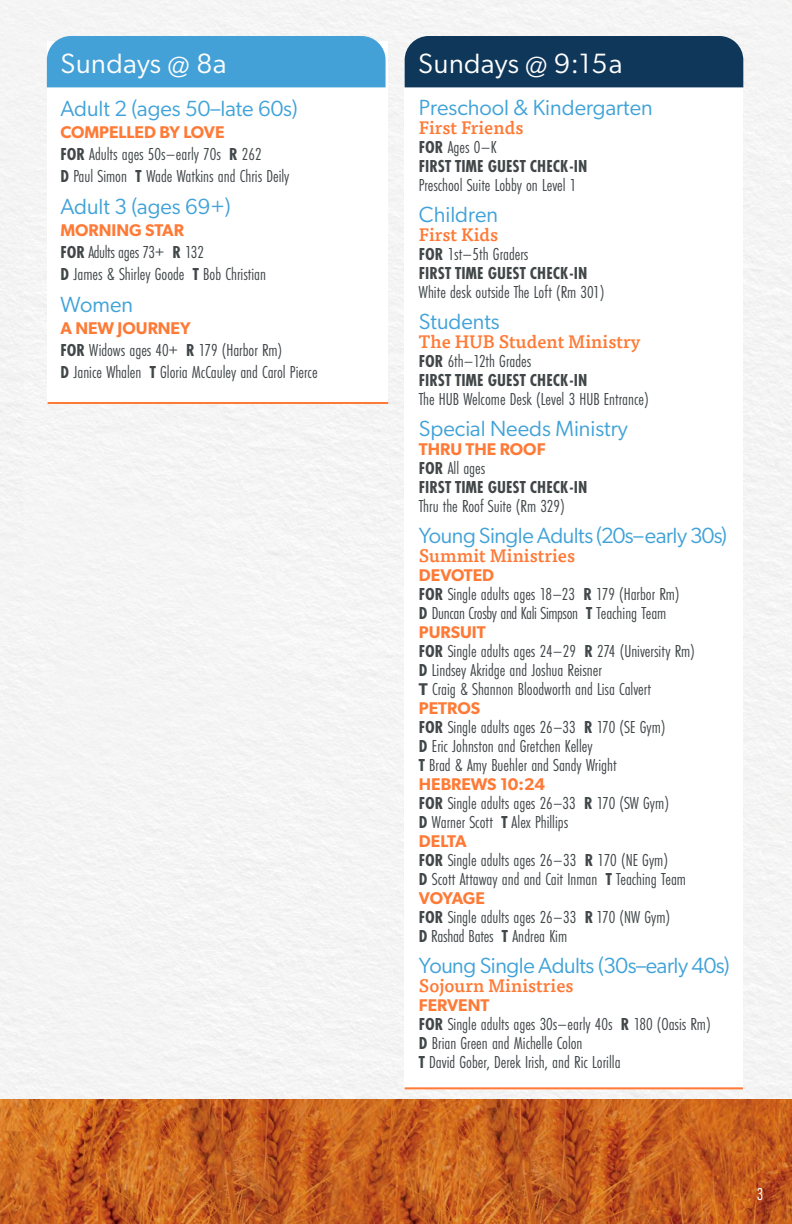
<style>
.page{position:relative;width:792px;height:1224px;background:#fff}
.page>*{position:absolute;margin:0;border:0;box-sizing:border-box;transform-origin:0 0}
.t1{font:28px "Gibson";letter-spacing:.02em;color:#fff}
.t2{font:22px "Gibson";color:#40a2d8}
.t3{font:22px "Gibson";letter-spacing:-.02em;color:#40a2d8}
.t4{font:18px/19px "Futura PT Cond";color:#414749}
.t5{font:700 18px/19px "Futura PT Cond";color:#414749}
.t6{font:500 18px "Tisa Pro";color:#fe7a36}
.t7{font:18px "Futura PT Cond";color:#fff}
.t8{font:600 17px "Gibson";color:#fe7a36}
.s1{font-weight:700}
.s2{font-weight:400}
.s3{font-family:"Gibson";font-weight:600;font-size:17px}
</style>
<div class="page">
<div style="left:0;top:0;width:792px;height:1100px;background:#f5f4f4"></div>
<svg style="left:0;top:1100px;width:792px;height:124px;background:#c46020"></svg>
<div style="left:405px;top:54px;width:338px;height:1034px;background:#fff"></div>
<div style="left:48px;top:41px;width:340px;height:361px;background:#fff"></div>
<hr style="left:48px;top:402px;width:340px;height:2px;background:#fe7a36">
<hr style="left:405px;top:1087px;width:338px;height:2px;background:#fe7a36">
<div style="left:47px;top:36px;width:339px;height:51px;background:#43a1d7"></div>
<div style="left:405px;top:36px;width:338px;height:51px;background:#0f375a"></div>
<h1 class="t1" style="left:61px;top:46px;width:167px">Sundays @ 8a</h1>
<h1 class="t1" style="left:418px;top:46px;width:206px">Sundays @ 9:15a</h1>
<p class="t2" style="left:60px;top:96px;width:239px">Adult 2 (ages 50–late 60s)</p>
<p class="t8" style="left:60px;top:122px;width:166px">COMPELLED BY LOVE</p>
<p class="t4" style="left:60px;top:144px;width:231px;line-height:22px"><span class="s1">FOR</span> Adults ages 50s–early 70s <span class="s1">R</span> 262<br><span class="s1">D</span> Paul Simon <span class="s1">T</span> Wade Watkins and Chris Deily</p>
<p class="t2" style="left:60px;top:194px;width:172px">Adult 3 (ages 69+)</p>
<p class="t8" style="left:60px;top:220px;width:125px">MORNING STAR</p>
<p class="t4" style="left:60px;top:242px;width:207px;line-height:22px"><span class="s1">FOR</span> Adults ages 73+ <span class="s1">R</span> 132<br><span class="s1">D</span> James &amp; Shirley Goode <span class="s1">T</span> Bob Christian</p>
<p class="t2" style="left:60px;top:292px;width:74px">Women</p>
<p class="t8" style="left:60px;top:318px;width:132px">A NEW JOURNEY</p>
<p class="t4" style="left:60px;top:340px;width:259px;line-height:22px"><span class="s1">FOR</span> Widows ages 40+ <span class="s1">R</span> 179 (Harbor Rm)<br><span class="s1">D</span> Janice Whalen <span class="s1">T</span> Gloria McCauley and Carol Pierce</p>
<p class="t2" style="left:419px;top:94px;width:235px">Preschool &amp; Kindergarten</p>
<p class="t6" style="left:419px;top:113px;width:106px">First Friends</p>
<p class="t5" style="left:419px;top:137px;width:170px">FOR <span class="s2">Ages 0–K<br></span>FIRST TIME GUEST CHECK-IN</p>
<p class="t4" style="left:419px;top:175px;width:159px">Preschool Suite Lobby on Level 1</p>
<p class="t2" style="left:419px;top:201px;width:81px">Children</p>
<p class="t6" style="left:419px;top:220px;width:81px">First Kids</p>
<p class="t5" style="left:419px;top:244px;width:170px">FOR <span class="s2">1st–5th Graders<br></span>FIRST TIME GUEST CHECK-IN</p>
<p class="t4" style="left:419px;top:282px;width:187px">White desk outside The Loft (Rm 301)</p>
<p class="t2" style="left:419px;top:308px;width:82px">Students</p>
<p class="t6" style="left:419px;top:327px;width:223px">The HUB Student Ministry</p>
<p class="t5" style="left:419px;top:351px;width:170px">FOR <span class="s2">6th–12th Grades<br></span>FIRST TIME GUEST CHECK-IN</p>
<p class="t4" style="left:419px;top:389px;width:231px">The HUB Welcome Desk (Level 3 HUB Entrance)</p>
<p class="t2" style="left:419px;top:415px;width:210px">Special Needs Ministry</p>
<p class="t8" style="left:419px;top:438px;width:128px">THRU THE ROOF</p>
<p class="t5" style="left:419px;top:458px;width:170px">FOR <span class="s2">All ages<br></span>FIRST TIME GUEST CHECK-IN</p>
<p class="t4" style="left:419px;top:496px;width:147px">Thru the Roof Suite (Rm 329)</p>
<p class="t3" style="left:419px;top:522px;width:310px">Young Single Adults (20s–early 30s)</p>
<p class="t6" style="left:419px;top:541px;width:158px">Summit Ministries</p>
<p class="t8" style="left:419px;top:564px;width:77px">DEVOTED</p>
<p class="t4" style="left:419px;top:584px;width:262px"><span class="s1">FOR</span> Single adults ages 18–23 <span class="s1">R</span> 179 (Harbor Rm)<br><span class="s1">D</span> Duncan Crosby and Kali Simpson <span class="s1">T</span> Teaching Team</p>
<p class="t8" style="left:419px;top:621px;width:68px">PURSUIT</p>
<p class="t4" style="left:419px;top:641px;width:278px"><span class="s1">FOR</span> Single adults ages 24–29 <span class="s1">R</span> 274 (University Rm)<br><span class="s1">D</span> Lindsey Akridge and Joshua Reisner<br><span class="s3">T</span> Craig &amp; Shannon Bloodworth and Lisa Calvert</p>
<p class="t8" style="left:419px;top:697px;width:63px">PETROS</p>
<p class="t4" style="left:419px;top:717px;width:248px"><span class="s1">FOR</span> Single adults ages 26–33 <span class="s1">R</span> 170 (SE Gym)<br><span class="s1">D</span> Eric Johnston and Gretchen Kelley<br><span class="s1">T</span> Brad &amp; Amy Buehler and Sandy Wright</p>
<p class="t8" style="left:419px;top:773px;width:128px">HEBREWS 10:24</p>
<p class="t4" style="left:419px;top:793px;width:252px"><span class="s1">FOR</span> Single adults ages 26–33 <span class="s1">R</span> 170 (SW Gym)<br><span class="s1">D</span> Warner Scott <span class="s1">T</span> Alex Phillips</p>
<p class="t8" style="left:419px;top:830px;width:49px">DELTA</p>
<p class="t4" style="left:419px;top:850px;width:269px"><span class="s1">FOR</span> Single adults ages 26–33 <span class="s1">R</span> 170 (NE Gym)<br><span class="s1">D</span> Scott Attaway and and Cait Inman <span class="s1">T</span> Teaching Team</p>
<p class="t8" style="left:419px;top:887px;width:67px">VOYAGE</p>
<p class="t4" style="left:419px;top:907px;width:253px"><span class="s1">FOR</span> Single adults ages 26–33 <span class="s1">R</span> 170 (NW Gym)<br><span class="s1">D</span> Rashad Bates <span class="s1">T</span> Andrea Kim</p>
<p class="t3" style="left:419px;top:952px;width:312px">Young Single Adults (30s–early 40s)</p>
<p class="t6" style="left:419px;top:971px;width:156px">Sojourn Ministries</p>
<p class="t8" style="left:419px;top:994px;width:72px">FERVENT</p>
<p class="t4" style="left:419px;top:1014px;width:293px"><span class="s1">FOR</span> Single adults ages 30s–early 40s <span class="s1">R</span> 180 (Oasis Rm)<br><span class="s1">D</span> Brian Green and Michelle Colon<br><span class="s1">T</span> David Gober, Derek Irish, and Ric Lorilla</p>
<p class="t7" style="left:757px;top:1183px;width:8px">3</p>
</div>
